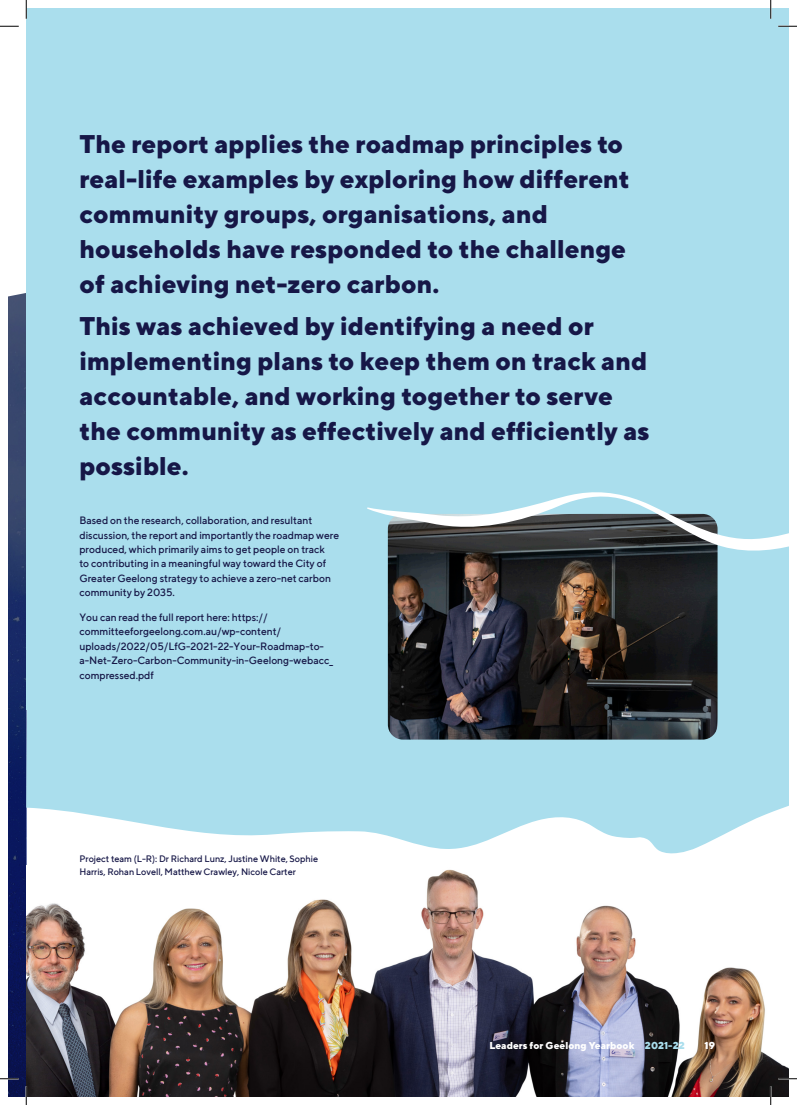
<style>
.page{position:relative;width:797px;height:1105px;background:#fff}
.page>*{position:absolute;margin:0;border:0;box-sizing:border-box;transform-origin:0 0}
.Big_Pull_Out{font:800 25.62px/35px "TT Norms";color:#161747}
.Body{font:500 10.62px/14.4px "TT Norms";letter-spacing:-.005em;color:#161747}
.t1{font:800 10px "TT Norms";color:#fff}
.Photo_Caption{font:500 9.38px/12.5px "TT Norms";letter-spacing:-.005em;color:#161747}
.s1{color:#aadeed}
</style>
<div class="page">
<img style="left:9px;top:355px;width:17px;height:741px">
<svg style="left:9px;top:293px;width:17px;height:62px"></svg>
<img style="left:26px;top:869px;width:762px;height:227px">
<svg style="left:26px;top:710px;width:762px;height:146px;fill:#aadeed"></svg>
<div style="left:26px;top:9px;width:762px;height:701px;background:#aadeed"></div>
<img style="left:388px;top:574px;width:329px;height:166px">
<svg style="left:367px;top:492px;width:421px;height:82px"></svg>
<svg style="left:0;top:25px;width:19px;height:2px"></svg>
<svg style="left:778px;top:25px;width:19px;height:2px"></svg>
<svg style="left:0;top:1078px;width:19px;height:1px"></svg>
<svg style="left:778px;top:1078px;width:19px;height:1px"></svg>
<svg style="left:25px;top:0;width:2px;height:19px"></svg>
<svg style="left:25px;top:1086px;width:2px;height:19px"></svg>
<svg style="left:770px;top:0;width:1px;height:19px"></svg>
<svg style="left:770px;top:1086px;width:1px;height:19px"></svg>
<p class="Big_Pull_Out" style="left:79px;top:126px;width:552px">The report applies the roadmap principles to real-life examples by exploring how different community groups, organisations, and households have responded to the challenge of achieving net-zero carbon.</p>
<p class="Big_Pull_Out" style="left:79px;top:308px;width:571px">This was achieved by identifying a need or implementing plans to keep them on track and accountable, and working together to serve the community as effectively and efficiently as possible.</p>
<p class="Body" style="left:79px;top:513px;width:261px">Based on the research, collaboration, and resultant discussion, the report and importantly the roadmap were produced, which primarily aims to get people on track<br>to contributing in a meaningful way toward the City of Greater Geelong strategy to achieve a zero-net carbon community by 2035.</p>
<p class="Body" style="left:79px;top:610px;width:255px">You can read the full report here: https:// committeeforgeelong.com.au/wp-content/ uploads/2022/05/LfG-2021-22-Your-Roadmap-to&shy;a-Net-Zero-Carbon-Community-in-Geelong-webacc_ compressed.pdf</p>
<p class="Photo_Caption" style="left:79px;top:853px;width:240px">Project team (L-R): Dr Richard Lunz, Justine White, Sophie<br>Harris, Rohan Lovell, Matthew Crawley, Nicole Carter</p>
<p class="t1" style="left:489px;top:1039px;width:197px">Leaders for Geelong Yearbook <span class="s1">2021-22</span></p>
<p class="t1" style="left:704px;top:1039px;width:12px">19</p>
</div>
